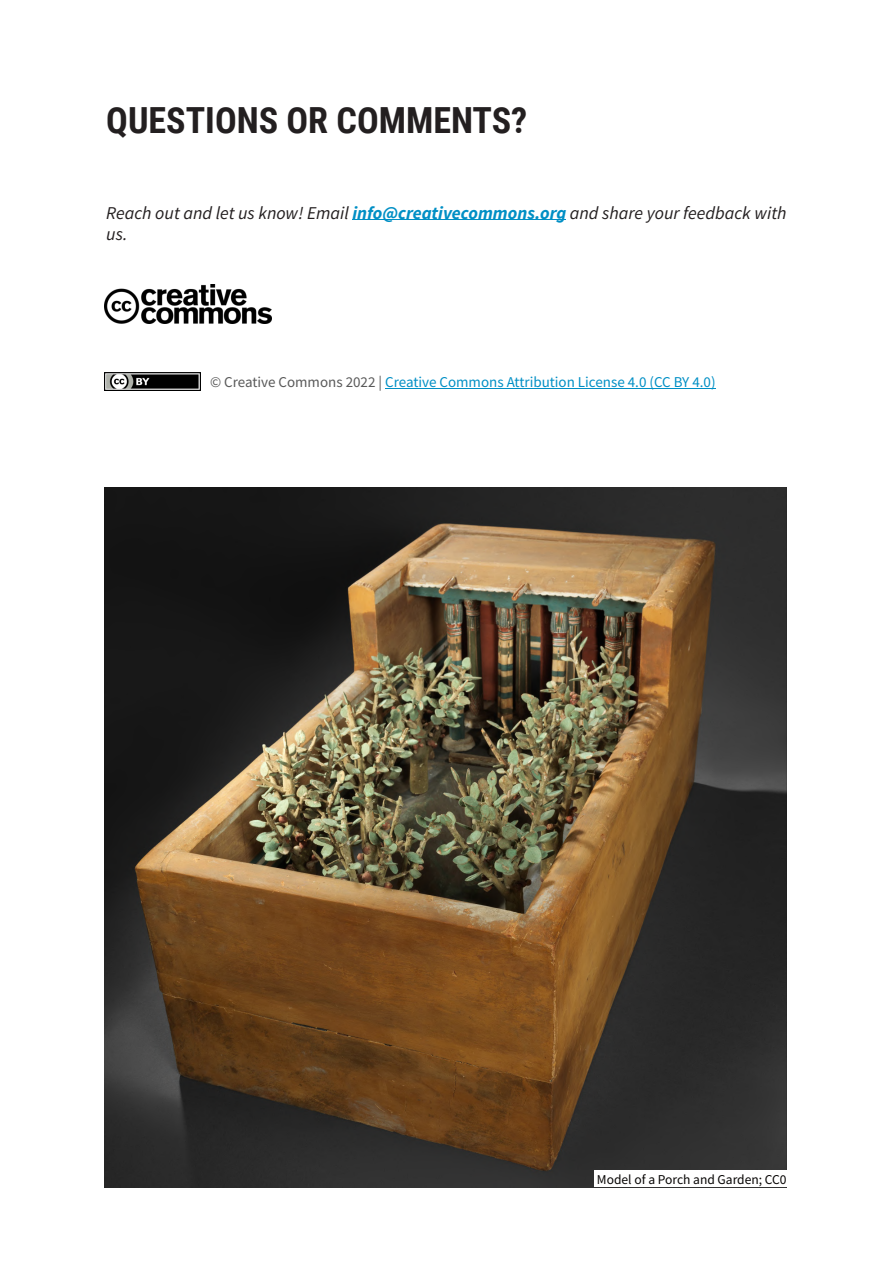
<style>
.page{position:relative;width:893px;height:1263px;background:#fff}
.page>*{position:absolute;margin:0;border:0;box-sizing:border-box;transform-origin:0 0}
.t1{font:700 36px "Roboto Condensed";color:#231f20}
.t2{font:italic 18px/21px "Source Sans Pro";color:#231f20}
.t3{font:15px "Source Sans Pro";color:#008fc5}
.t4{font:13.5px "Source Sans Pro";color:#070504}
.s1{font-weight:700;color:#008fc5}
.s2{color:#595959}
</style>
<div class="page">
<hr style="left:352px;top:219px;width:214px;height:1px;background:#008fc5">
<img style="left:104px;top:284px;width:167px;height:40px">
<img style="left:104px;top:373px;width:96px;height:18px">
<hr style="left:385px;top:388px;width:331px;height:1px;background:#008fc5">
<img style="left:104px;top:487px;width:683px;height:700px">
<div style="left:594px;top:1170px;width:197px;height:17px;background:#fff"></div>
<h1 class="t1" style="left:106px;top:106px;width:423px">QUESTIONS OR COMMENTS?</h1>
<p class="t2" style="left:106px;top:204px;width:682px">Reach out and let us know! Email <span class="s1">info@creativecommons.org</span> and share your feedback with us.</p>
<p class="t3" style="left:210px;top:376px;width:507px"><span class="s2">© Creative Commons 2022 |</span> Creative Commons Attribution License 4.0 (CC BY 4.0)</p>
<p class="t4" style="left:597px;top:1173px;width:191px">Model of a Porch and Garden; CC0</p>
</div>
